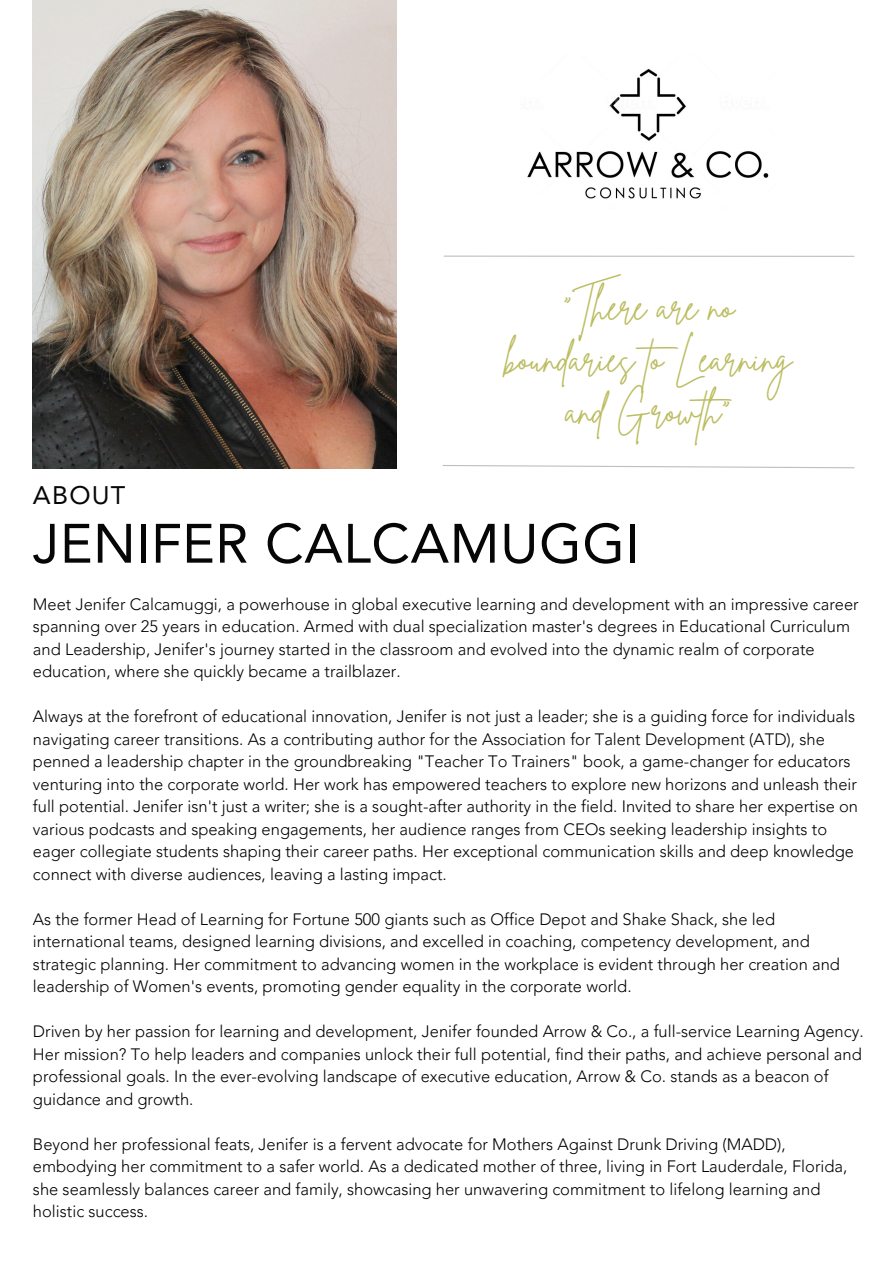
<style>
.page{position:relative;width:894px;height:1264px;background:#fff}
.page>*{position:absolute;margin:0;border:0;box-sizing:border-box;transform-origin:0 0}
.t1{font:54.75px "Avenir LT Pro";letter-spacing:.01em;color:#060606}
.t2{font:37.65px/51.8px "Brittany Signature";color:#bcbd61;text-align:center}
.t3{font:25.35px "Avenir LT Pro";letter-spacing:.05em;color:#060606}
.t4{font:300 16.5px/22.5px "Avenir LT Pro";color:#000}
</style>
<div class="page">
<img style="left:33px;top:0;width:363px;height:468px">
<hr style="left:443px;top:255px;width:411px;height:2px;background:#c2beb9">
<img style="left:527px;top:69px;width:242px;height:130px">
<svg style="left:442px;top:465px;width:413px;height:4px"></svg>
<p class="t2" style="left:505px;top:282px;width:288px">“There are no boundaries to Learning and Growth”</p>
<p class="t3" style="left:33px;top:485px;width:94px">ABOUT</p>
<p class="t1" style="left:33px;top:521px;width:608px">JENIFER CALCAMUGGI</p>
<p class="t4" style="left:33px;top:594px;width:827px">Meet Jenifer Calcamuggi, a powerhouse in global executive learning and development with an impressive career spanning over 25 years in education. Armed with dual specialization master's degrees in Educational Curriculum and Leadership, Jenifer's journey started in the classroom and evolved into the dynamic realm of corporate education, where she quickly became a trailblazer.</p>
<p class="t4" style="left:33px;top:706px;width:826px">Always at the forefront of educational innovation, Jenifer is not just a leader; she is a guiding force for individuals navigating career transitions. As a contributing author for the Association for Talent Development (ATD), she penned a leadership chapter in the groundbreaking "Teacher To Trainers" book, a game-changer for educators venturing into the corporate world. Her work has empowered teachers to explore new horizons and unleash their full potential. Jenifer isn't just a writer; she is a sought-after authority in the field. Invited to share her expertise on various podcasts and speaking engagements, her audience ranges from CEOs seeking leadership insights to eager collegiate students shaping their career paths. Her exceptional communication skills and deep knowledge connect with diverse audiences, leaving a lasting impact.</p>
<p class="t4" style="left:33px;top:909px;width:808px">As the former Head of Learning for Fortune 500 giants such as Office Depot and Shake Shack, she led international teams, designed learning divisions, and excelled in coaching, competency development, and strategic planning. Her commitment to advancing women in the workplace is evident through her creation and leadership of Women's events, promoting gender equality in the corporate world.</p>
<p class="t4" style="left:33px;top:1021px;width:832px">Driven by her passion for learning and development, Jenifer founded Arrow &amp; Co., a full-service Learning Agency.<br>Her mission? To help leaders and companies unlock their full potential, find their paths, and achieve personal and professional goals. In the ever-evolving landscape of executive education, Arrow &amp; Co. stands as a beacon of guidance and growth.</p>
<p class="t4" style="left:33px;top:1134px;width:815px">Beyond her professional feats, Jenifer is a fervent advocate for Mothers Against Drunk Driving (MADD), embodying her commitment to a safer world. As a dedicated mother of three, living in Fort Lauderdale, Florida, she seamlessly balances career and family, showcasing her unwavering commitment to lifelong learning and holistic success.</p>
</div>
